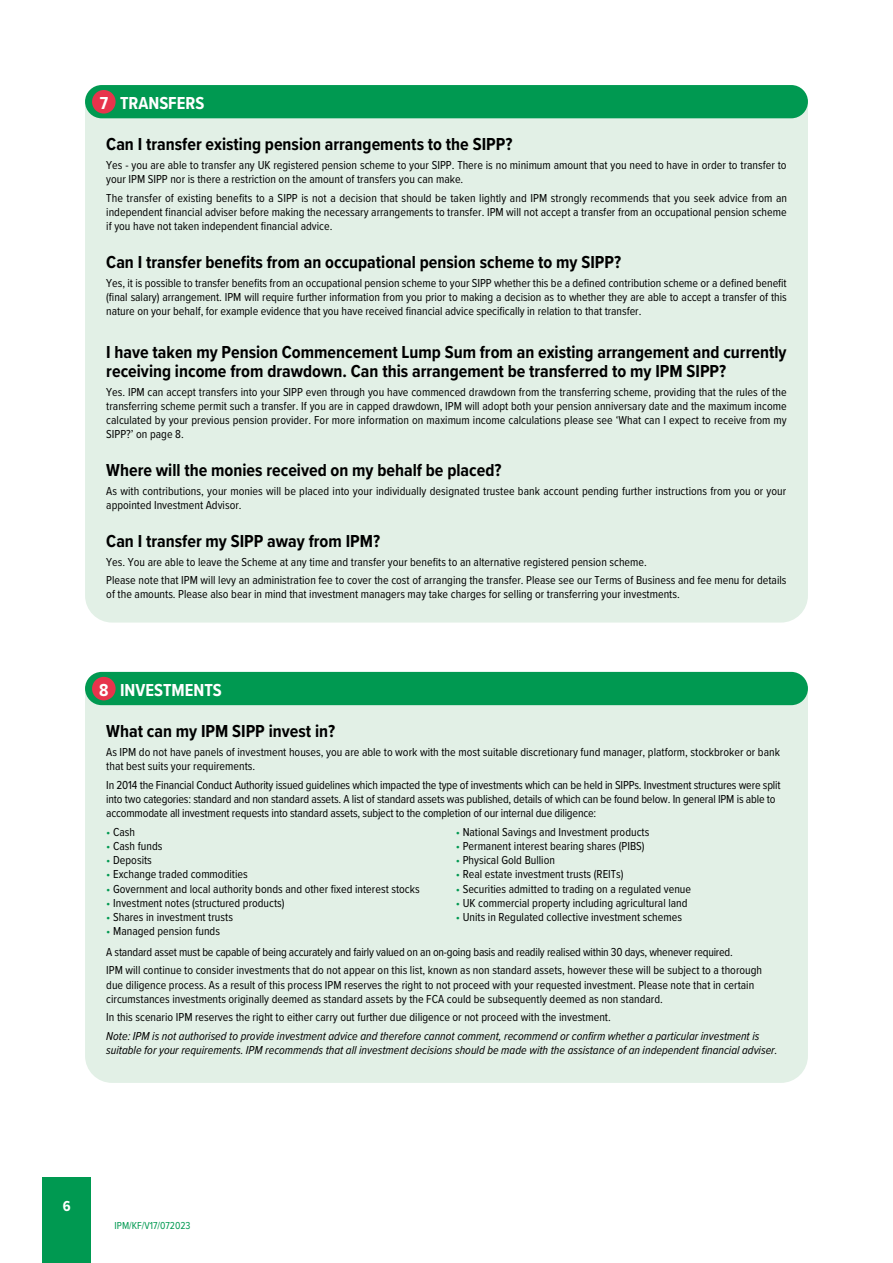
<style>
.page{position:relative;width:893px;height:1263px;background:#fff}
.page>*{position:absolute;margin:0;border:0;box-sizing:border-box;transform-origin:0 0}
.t1{font:700 18px/19.5px "Proxima Nova Cond";color:#000}
.t2{font:700 18px "Proxima Nova Cond";color:#fff}
.t3{font:700 15px "Proxima Nova Cond";color:#fff}
.t4{font:12px/14.2px "Proxima Nova Cond";color:#000}
.t5{font:italic 12px/14.2px "Proxima Nova Cond";color:#000}
.t6{font:12px/20.7px "Proxima Nova Cond";letter-spacing:-.02em;color:#000}
.t7{font:10.5px "Proxima Nova Cond";color:#009951}
.s1{color:#009951}
</style>
<div class="page">
<div style="left:85px;top:705px;width:723px;height:378px;background:#e2f0e6;border-radius:27px"></div>
<div style="left:43px;top:1178px;width:48px;height:85px;background:#009951"></div>
<div style="left:85px;top:686px;width:723px;height:71px;background:#e2f0e6"></div>
<div style="left:85px;top:672px;width:723px;height:33px;background:#009951;border-radius:17px"></div>
<div style="left:92px;top:677px;width:24px;height:23px;background:#e7344c;border-radius:50%"></div>
<div style="left:85px;top:118px;width:723px;height:504px;background:#e2f0e6;border-radius:27px"></div>
<div style="left:85px;top:99px;width:723px;height:71px;background:#e2f0e6"></div>
<div style="left:85px;top:85px;width:723px;height:33px;background:#009951;border-radius:17px"></div>
<div style="left:92px;top:90px;width:24px;height:24px;background:#e7344c;border-radius:50%"></div>
<h1 class="t2" style="left:100px;top:90px;width:106px">7 TRANSFERS</h1>
<h1 class="t1" style="left:106px;top:134px;width:408px">Can I transfer existing pension arrangements to the SIPP?</h1>
<p class="t4" style="left:106px;top:157px;width:682px">Yes - you are able to transfer any UK registered pension scheme to your SIPP. There is no minimum amount that you need to have in order to transfer to your IPM SIPP nor is there a restriction on the amount of transfers you can make.</p>
<p class="t4" style="left:106px;top:190px;width:682px;text-align:justify">The transfer of existing benefits to a SIPP is not a decision that should be taken lightly and IPM strongly recommends that you seek advice from an independent financial adviser before making the necessary arrangements to transfer. IPM will not accept a transfer from an occupational pension scheme if you have not taken independent financial advice.</p>
<h1 class="t1" style="left:106px;top:252px;width:516px">Can I transfer benefits from an occupational pension scheme to my SIPP?</h1>
<p class="t4" style="left:106px;top:275px;width:682px;text-align:justify">Yes, it is possible to transfer benefits from an occupational pension scheme to your SIPP whether this be a defined contribution scheme or a defined benefit (final salary) arrangement. IPM will require further information from you prior to making a decision as to whether they are able to accept a transfer of this nature on your behalf, for example evidence that you have received financial advice specifically in relation to that transfer.</p>
<h1 class="t1" style="left:106px;top:341px;width:682px">I have taken my Pension Commencement Lump Sum from an existing arrangement and currently receiving income from drawdown. Can this arrangement be transferred to my IPM SIPP?</h1>
<p class="t4" style="left:106px;top:384px;width:682px;text-align:justify">Yes. IPM can accept transfers into your SIPP even through you have commenced drawdown from the transferring scheme, providing that the rules of the transferring scheme permit such a transfer. If you are in capped drawdown, IPM will adopt both your pension anniversary date and the maximum income calculated by your previous pension provider. For more information on maximum income calculations please see ‘What can I expect to receive from my SIPP?’ on page 8.</p>
<h1 class="t1" style="left:106px;top:460px;width:397px">Where will the monies received on my behalf be placed?</h1>
<p class="t4" style="left:106px;top:483px;width:682px">As with contributions, your monies will be placed into your individually designated trustee bank account pending further instructions from you or your appointed Investment Advisor.</p>
<h1 class="t1" style="left:106px;top:531px;width:275px">Can I transfer my SIPP away from IPM?</h1>
<p class="t4" style="left:106px;top:552px;width:682px;line-height:18.5px">Yes. You are able to leave the Scheme at any time and transfer your benefits to an alternative registered pension scheme.<br>Please note that IPM will levy an administration fee to cover the cost of arranging the transfer. Please see our Terms of Business and fee menu for details</p>
<p class="t4" style="left:106px;top:587px;width:575px">of the amounts. Please also bear in mind that investment managers may take charges for selling or transferring your investments.</p>
<h1 class="t2" style="left:99px;top:676px;width:124px">8 INVESTMENTS</h1>
<h1 class="t1" style="left:106px;top:721px;width:230px">What can my IPM SIPP invest in?</h1>
<p class="t4" style="left:106px;top:744px;width:675px">As IPM do not have panels of investment houses, you are able to work with the most suitable discretionary fund manager, platform, stockbroker or bank that best suits your requirements.</p>
<p class="t4" style="left:106px;top:777px;width:676px">In 2014 the Financial Conduct Authority issued guidelines which impacted the type of investments which can be held in SIPPs. Investment structures were split into two categories: standard and non standard assets. A list of standard assets was published, details of which can be found below. In general IPM is able to accommodate all investment requests into standard assets, subject to the completion of our internal due diligence:</p>
<p class="t4" style="left:106px;top:824px;width:30px"><span class="s1">•</span> Cash</p>
<p class="t4" style="left:456px;top:824px;width:195px"><span class="s1">•</span> National Savings and Investment products</p>
<p class="t4" style="left:106px;top:838px;width:58px"><span class="s1">•</span> Cash funds</p>
<p class="t4" style="left:456px;top:838px;width:190px"><span class="s1">•</span> Permanent interest bearing shares (PIBS)</p>
<p class="t4" style="left:106px;top:852px;width:47px"><span class="s1">•</span> Deposits</p>
<p class="t4" style="left:456px;top:852px;width:101px"><span class="s1">•</span> Physical Gold Bullion</p>
<p class="t4" style="left:106px;top:867px;width:143px"><span class="s1">•</span> Exchange traded commodities</p>
<p class="t4" style="left:456px;top:867px;width:169px"><span class="s1">•</span> Real estate investment trusts (REITs)</p>
<p class="t4" style="left:106px;top:881px;width:315px"><span class="s1">•</span> Government and local authority bonds and other fixed interest stocks</p>
<p class="t4" style="left:456px;top:881px;width:237px"><span class="s1">•</span> Securities admitted to trading on a regulated venue</p>
<p class="t4" style="left:106px;top:895px;width:180px"><span class="s1">•</span> Investment notes (structured products)</p>
<p class="t4" style="left:456px;top:895px;width:233px"><span class="s1">•</span> UK commercial property including agricultural land</p>
<p class="t4" style="left:106px;top:909px;width:128px"><span class="s1">•</span> Shares in investment trusts</p>
<p class="t4" style="left:456px;top:909px;width:228px"><span class="s1">•</span> Units in Regulated collective investment schemes</p>
<p class="t6" style="left:106px;top:920px;width:628px"><span class="s1">•</span> Managed pension funds<br>A standard asset must be capable of being accurately and fairly valued on an on-going basis and readily realised within 30 days, whenever required.</p>
<p class="t4" style="left:106px;top:963px;width:657px">IPM will continue to consider investments that do not appear on this list, known as non standard assets, however these will be subject to a thorough due diligence process. As a result of this process IPM reserves the right to not proceed with your requested investment. Please note that in certain circumstances investments originally deemed as standard assets by the FCA could be subsequently deemed as non standard.</p>
<p class="t4" style="left:106px;top:1010px;width:506px">In this scenario IPM reserves the right to either carry out further due diligence or not proceed with the investment.</p>
<p class="t5" style="left:106px;top:1028px;width:673px">Note: IPM is not authorised to provide investment advice and therefore cannot comment, recommend or confirm whether a particular investment is suitable for your requirements. IPM recommends that all investment decisions should be made with the assistance of an independent financial adviser.</p>
<p class="t3" style="left:63px;top:1194px;width:9px">6</p>
<p class="t7" style="left:115px;top:1217px;width:78px">IPM/KF/V17/072023</p>
</div>
